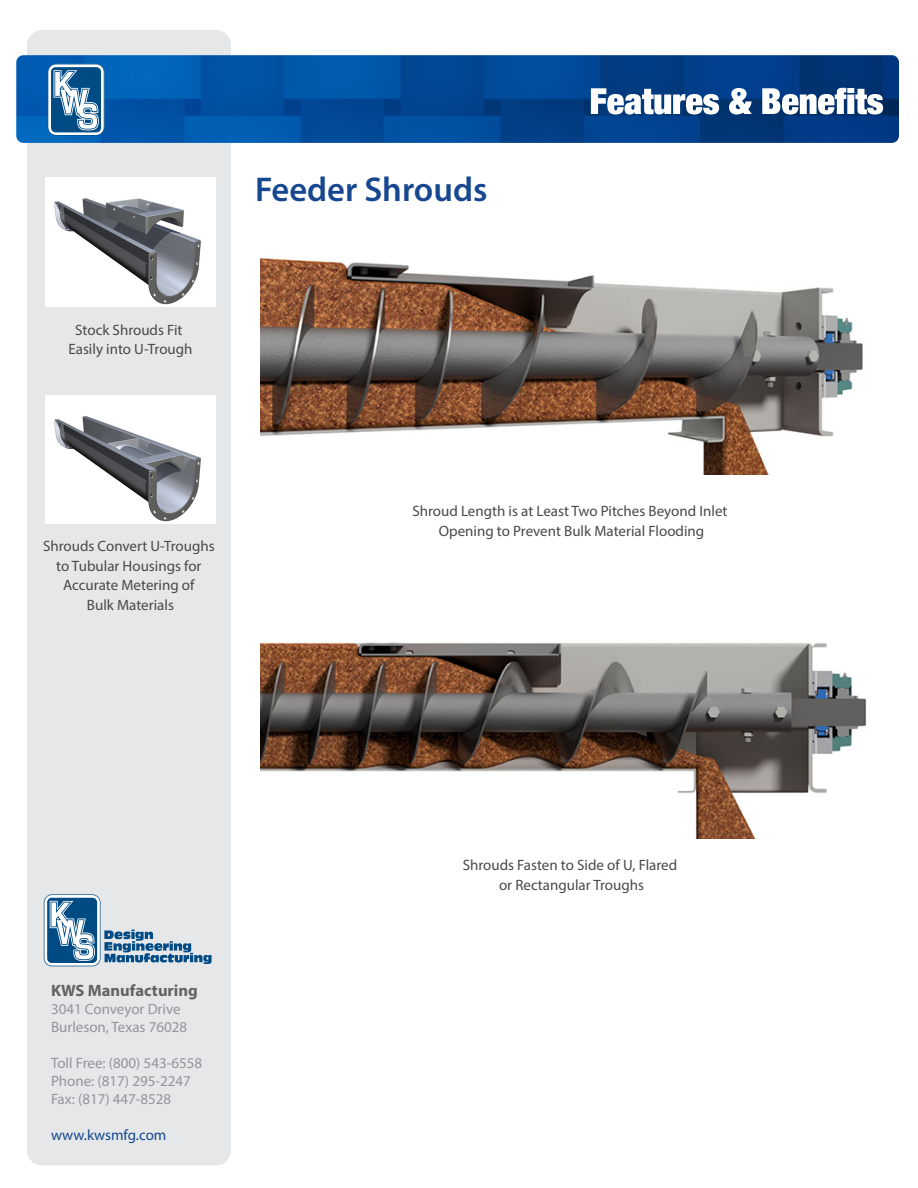
<style>
.page{position:relative;width:918px;height:1188px;background:#fff}
.page>*{position:absolute;margin:0;border:0;box-sizing:border-box;transform-origin:0 0}
.t1{font:600 34.5px "Myriad Pro";color:#17478f}
.t2{font:700 16.5px "Myriad Pro";color:#636366}
.t3{font:15px/19.5px "Myriad Pro";color:#494949;text-align:center}
.t4{font:15px/18px "Myriad Pro";color:#939598}
.t5{font:15px "Myriad Pro";color:#14488e}
</style>
<div class="page">
<div style="left:27px;top:30px;width:204px;height:1136px;background:#e6e7e9;border-radius:15px"></div>
<img style="left:16px;top:55px;width:883px;height:87px">
<svg style="left:591px;top:88px;width:128px;height:27px"></svg>
<svg style="left:729px;top:88px;width:23px;height:27px"></svg>
<svg style="left:762px;top:88px;width:121px;height:27px"></svg>
<svg style="left:48px;top:64px;width:56px;height:72px;background:#6b96b8"></svg>
<svg style="left:44px;top:894px;width:168px;height:72px"></svg>
<img style="left:45px;top:178px;width:171px;height:128px">
<img style="left:45px;top:396px;width:171px;height:128px">
<img style="left:260px;top:258px;width:603px;height:216px">
<img style="left:260px;top:642px;width:606px;height:196px">
<p class="t3" style="left:68px;top:319px;width:126px">Stock Shrouds Fit<br>Easily into U-Trough</p>
<h1 class="t1" style="left:255px;top:167px;width:234px">Feeder Shrouds</h1>
<p class="t3" style="left:43px;top:536px;width:173px">Shrouds Convert U-Troughs to Tubular Housings for<br>Accurate Metering of<br>Bulk Materials</p>
<p class="t3" style="left:412px;top:501px;width:317px">Shroud Length is at Least Two Pitches Beyond Inlet<br>Opening to Prevent Bulk Material Flooding</p>
<p class="t2" style="left:51px;top:979px;width:148px">KWS Manufacturing</p>
<p class="t4" style="left:51px;top:999px;width:138px">3041 Conveyor Drive<br>Burleson, Texas 76028</p>
<p class="t4" style="left:51px;top:1053px;width:153px">Toll Free: (800) 543-6558<br>Phone: (817) 295-2247<br>Fax: (817) 447-8528</p>
<p class="t5" style="left:51px;top:1125px;width:117px">www.kwsmfg.com</p>
<p class="t3" style="left:463px;top:855px;width:216px">Shrouds Fasten to Side of U, Flared or Rectangular Troughs</p>
</div>
